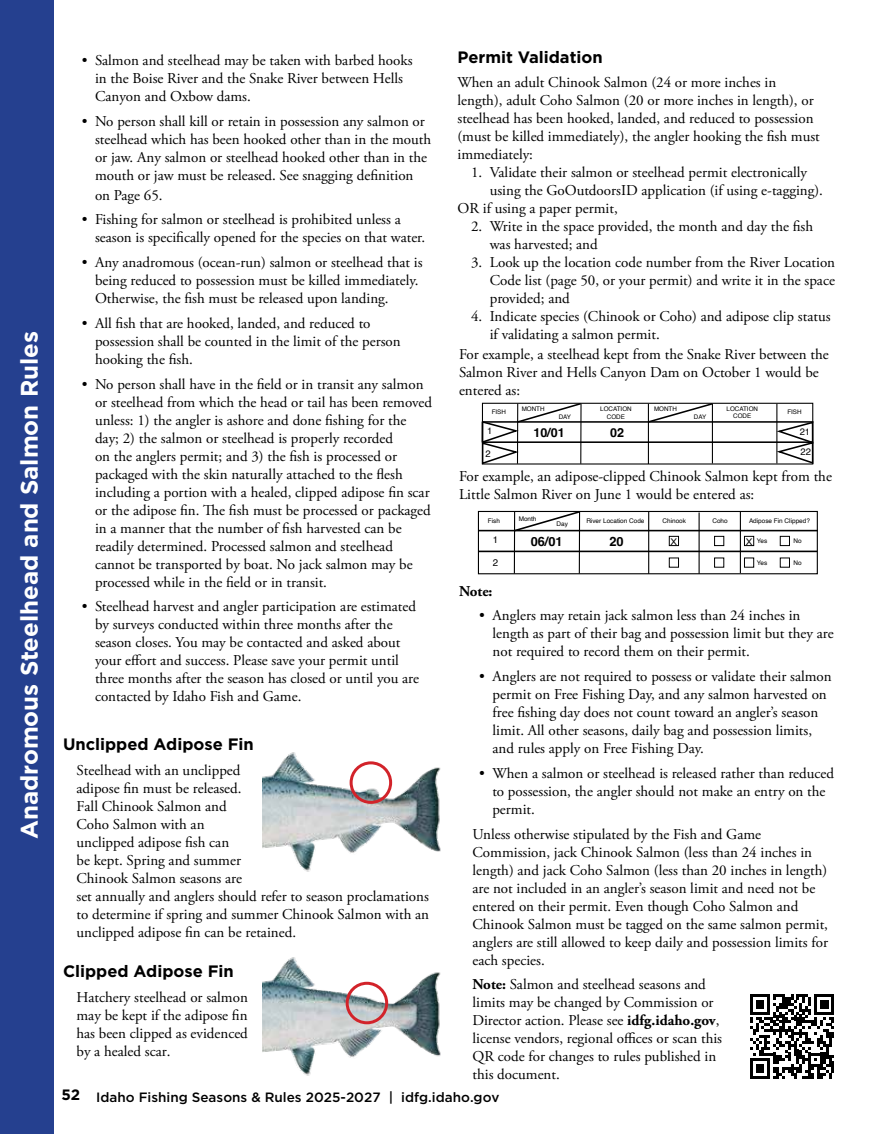
<style>
.page{position:relative;width:891px;height:1134px;background:#fff}
.page>*{position:absolute;margin:0;border:0;box-sizing:border-box;transform-origin:0 0}
.t1{font:700 24px "Gotham";color:#fff}
.t2{font:700 16.5px "Gotham";color:#000}
.t3{font:15px/18px "Adobe Garamond Pro";color:#000}
.t4{font:700 15px "Adobe Garamond Pro";color:#000}
.t5{font:500 13.5px "Gotham";color:#000}
.t6{font:700 12.9px "Helvetica";color:#000}
.t7{font:12.9px "Gotham";color:#000}
.t8{font:700 12.45px "Helvetica";color:#000}
.t9{font:9.6px "Helvetica";color:#000}
.t10{font:9.45px/20.5px "Helvetica";color:#000}
.t11{font:6.45px "Helvetica";color:#000}
.t12{font:6.3px/7.5px "Helvetica";color:#000;text-align:center}
.s1{font-weight:700}
.s2{font-weight:700;font-size:15px}
</style>
<div class="page">
<div style="left:0;top:0;width:54px;height:1134px;background:#25408f"></div>
<img style="left:262px;top:752px;width:179px;height:120px">
<div style="left:350px;top:761px;width:42px;height:43px;border:3px solid #d2232a;border-radius:50%"></div>
<img style="left:262px;top:957px;width:179px;height:119px">
<div style="left:346px;top:982px;width:42px;height:42px;border:3px solid #d2232a;border-radius:50%"></div>
<div style="left:478px;top:511px;width:340px;height:63px;border:1px solid #000"></div>
<hr style="left:579px;top:512px;width:1px;height:62px;background:#000">
<hr style="left:514px;top:512px;width:1px;height:62px;background:#000">
<hr style="left:740px;top:512px;width:1px;height:61px;background:#000">
<hr style="left:699px;top:512px;width:1px;height:62px;background:#000">
<hr style="left:478px;top:551px;width:339px;height:1px;background:#000">
<hr style="left:478px;top:530px;width:340px;height:1px;background:#000">
<svg style="left:513px;top:510px;width:68px;height:23px"></svg>
<hr style="left:648px;top:512px;width:1px;height:62px;background:#000">
<div style="left:669px;top:536px;width:10px;height:10px;border:1px solid #000"></div>
<div style="left:669px;top:558px;width:10px;height:10px;border:1px solid #000"></div>
<div style="left:714px;top:536px;width:10px;height:10px;border:1px solid #000"></div>
<div style="left:714px;top:558px;width:10px;height:10px;border:1px solid #000"></div>
<div style="left:744px;top:536px;width:10px;height:10px;border:1px solid #000"></div>
<div style="left:744px;top:558px;width:10px;height:10px;border:1px solid #000"></div>
<div style="left:780px;top:536px;width:10px;height:10px;border:1px solid #000"></div>
<div style="left:780px;top:558px;width:10px;height:10px;border:1px solid #000"></div>
<div style="left:482px;top:403px;width:331px;height:62px;border:1px solid #000"></div>
<hr style="left:712px;top:404px;width:1px;height:59px;background:#000">
<hr style="left:776px;top:404px;width:1px;height:59px;background:#000">
<hr style="left:482px;top:441px;width:331px;height:2px;background:#000">
<hr style="left:482px;top:421px;width:331px;height:2px;background:#000">
<hr style="left:648px;top:404px;width:1px;height:60px;background:#000">
<svg style="left:646px;top:402px;width:68px;height:22px"></svg>
<svg style="left:481px;top:402px;width:102px;height:63px"></svg>
<svg style="left:774px;top:421px;width:40px;height:44px"></svg>
<svg style="left:750px;top:994px;width:84px;height:85px"></svg>
<h1 class="t1" style="left:14px;top:839px;width:510px;rotate:-90deg">Anadromous Steelhead and Salmon Rules</h1>
<p class="t3" style="left:95px;top:52px;width:319px;text-indent:-13px">• Salmon and steelhead may be taken with barbed hooks in the Boise River and the Snake River between Hells<br>Canyon and Oxbow dams.</p>
<p class="t3" style="left:95px;top:113px;width:338px;text-indent:-13px">• No person shall kill or retain in possession any salmon or steelhead which has been hooked other than in the mouth or jaw. Any salmon or steelhead hooked other than in the mouth or jaw must be released. See snagging definition</p>
<p class="t3" style="left:95px;top:186px;width:69px">on Page 65.</p>
<p class="t3" style="left:95px;top:211px;width:332px;text-indent:-13px">• Fishing for salmon or steelhead is prohibited unless a season is specifically opened for the species on that water.</p>
<p class="t3" style="left:95px;top:254px;width:329px;text-indent:-13px">• Any anadromous (ocean-run) salmon or steelhead that is being reduced to possession must be killed immediately.<br>Otherwise, the fish must be released upon landing.</p>
<p class="t3" style="left:95px;top:315px;width:307px;text-indent:-13px">• All fish that are hooked, landed, and reduced to possession shall be counted in the limit of the person hooking the fish.</p>
<p class="t3" style="left:95px;top:375px;width:339px;text-indent:-13px">• No person shall have in the field or in transit any salmon or steelhead from which the head or tail has been removed unless: 1) the angler is ashore and done fishing for the day; 2) the salmon or steelhead is properly recorded<br>on the anglers permit; and 3) the fish is processed or packaged with the skin naturally attached to the flesh including a portion with a healed, clipped adipose fin scar or the adipose fin. The fish must be processed or packaged in a manner that the number of fish harvested can be readily determined. Processed salmon and steelhead cannot be transported by boat. No jack salmon may be processed while in the field or in transit.</p>
<p class="t3" style="left:95px;top:598px;width:326px;text-indent:-13px">• Steelhead harvest and angler participation are estimated by surveys conducted within three months after the season closes. You may be contacted and asked about your effort and success. Please save your permit until three months after the season has closed or until you are contacted by Idaho Fish and Game.</p>
<p class="t2" style="left:63px;top:733px;width:192px">Unclipped Adipose Fin</p>
<p class="t3" style="left:76px;top:761px;width:354px">Steelhead with an unclipped<br>adipose fin must be released.<br>Fall Chinook Salmon and<br>Coho Salmon with an<br>unclipped adipose fish can<br>be kept. Spring and summer<br>Chinook Salmon seasons are<br>set annually and anglers should refer to season proclamations to determine if spring and summer Chinook Salmon with an unclipped adipose fin can be retained.</p>
<p class="t2" style="left:63px;top:960px;width:172px">Clipped Adipose Fin</p>
<p class="t3" style="left:76px;top:988px;width:173px;text-align:justify">Hatchery steelhead or salmon may be kept if the adipose fin has been clipped as evidenced by a healed scar.</p>
<p class="t2" style="left:458px;top:46px;width:147px">Permit Validation</p>
<p class="t3" style="left:458px;top:74px;width:364px">When an adult Chinook Salmon (24 or more inches in length), adult Coho Salmon (20 or more inches in length), or steelhead has been hooked, landed, and reduced to possession (must be killed immediately), the angler hooking the fish must immediately:</p>
<p class="t3" style="left:471px;top:164px;width:338px">1. Validate their salmon or steelhead permit electronically</p>
<p class="t3" style="left:490px;top:182px;width:335px">using the GoOutdoorsID application (if using e-tagging).</p>
<p class="t3" style="left:458px;top:200px;width:162px">OR if using a paper permit,</p>
<p class="t3" style="left:490px;top:218px;width:325px;text-indent:-19px">2. Write in the space provided, the month and day the fish was harvested; and</p>
<p class="t3" style="left:490px;top:254px;width:347px;text-align:justify;text-indent:-19px">3. Look up the location code number from the River Location Code list (page 50, or your permit) and write it in the space provided; and</p>
<p class="t3" style="left:490px;top:308px;width:342px;text-indent:-19px">4. Indicate species (Chinook or Coho) and adipose clip status if validating a salmon permit.</p>
<p class="t3" style="left:459px;top:345px;width:371px">For example, a steelhead kept from the Snake River between the<br>Salmon River and Hells Canyon Dam on October 1 would be entered as:</p>
<p class="t12" style="left:492px;top:408px;width:16px">FISH</p>
<p class="t12" style="left:522px;top:405px;width:24px">MONTH</p>
<p class="t12" style="left:559px;top:413px;width:14px">DAY</p>
<p class="t12" style="left:600px;top:405px;width:33px">LOCATION<br>CODE</p>
<p class="t12" style="left:654px;top:405px;width:24px">MONTH</p>
<p class="t12" style="left:694px;top:413px;width:14px">DAY</p>
<p class="t12" style="left:727px;top:405px;width:33px">LOCATION<br>CODE</p>
<p class="t12" style="left:787px;top:408px;width:16px">FISH</p>
<p class="t10" style="left:487px;top:421px;width:7px">1</p>
<p class="t8" style="left:533px;top:425px;width:33px">10/01</p>
<p class="t8" style="left:610px;top:425px;width:15px">02</p>
<p class="t10" style="left:486px;top:443px;width:7px">2</p>
<p class="t10" style="left:800px;top:422px;width:13px">21<br>22</p>
<p class="t3" style="left:459px;top:468px;width:374px">For example, an adipose-clipped Chinook Salmon kept from the<br>Little Salmon River on June 1 would be entered as:</p>
<p class="t11" style="left:488px;top:515px;width:14px">Fish</p>
<p class="t11" style="left:519px;top:514px;width:19px">Month</p>
<p class="t11" style="left:586px;top:515px;width:60px">River Location Code</p>
<p class="t11" style="left:663px;top:515px;width:25px">Chinook</p>
<p class="t11" style="left:712px;top:515px;width:17px">Coho</p>
<p class="t11" style="left:749px;top:516px;width:62px">Adipose Fin Clipped?</p>
<p class="t11" style="left:757px;top:536px;width:12px">Yes</p>
<p class="t11" style="left:794px;top:536px;width:10px">No</p>
<p class="t11" style="left:757px;top:558px;width:12px">Yes</p>
<p class="t11" style="left:794px;top:558px;width:10px">No</p>
<p class="t11" style="left:557px;top:519px;width:13px">Day</p>
<p class="t9" style="left:493px;top:532px;width:7px">1</p>
<p class="t6" style="left:531px;top:533px;width:34px">06/01</p>
<p class="t6" style="left:609px;top:533px;width:16px">20</p>
<p class="t9" style="left:493px;top:556px;width:7px">2</p>
<p class="t7" style="left:670px;top:532px;width:9px">x</p>
<p class="t7" style="left:745px;top:532px;width:9px">x</p>
<p class="t4" style="left:459px;top:582px;width:35px">Note:</p>
<p class="t3" style="left:493px;top:607px;width:343px;text-indent:-13px">• Anglers may retain jack salmon less than 24 inches in length as part of their bag and possession limit but they are not required to record them on their permit.</p>
<p class="t3" style="left:493px;top:668px;width:341px;text-indent:-13px">• Anglers are not required to possess or validate their salmon permit on Free Fishing Day, and any salmon harvested on free fishing day does not count toward an angler’s season limit. All other seasons, daily bag and possession limits, and rules apply on Free Fishing Day.</p>
<p class="t3" style="left:492px;top:765px;width:343px;text-indent:-13px">• When a salmon or steelhead is released rather than reduced to possession, the angler should not make an entry on the permit.</p>
<p class="t3" style="left:472px;top:825px;width:357px">Unless otherwise stipulated by the Fish and Game Commission, jack Chinook Salmon (less than 24 inches in length) and jack Coho Salmon (less than 20 inches in length) are not included in an angler’s season limit and need not be entered on their permit. Even though Coho Salmon and Chinook Salmon must be tagged on the same salmon permit, anglers are still allowed to keep daily and possession limits for each species.</p>
<p class="t3" style="left:472px;top:976px;width:251px"><span class="s1">Note:</span> Salmon and steelhead seasons and limits may be changed by Commission or Director action. Please see <span class="s1">idfg.idaho.gov</span>, license vendors, regional offices or scan this QR code for changes to rules published in this document.</p>
<p class="t5" style="left:61px;top:1088px;width:440px"><span class="s2">52</span> Idaho Fishing Seasons &amp; Rules 2025-2027 | idfg.idaho.gov</p>
</div>
